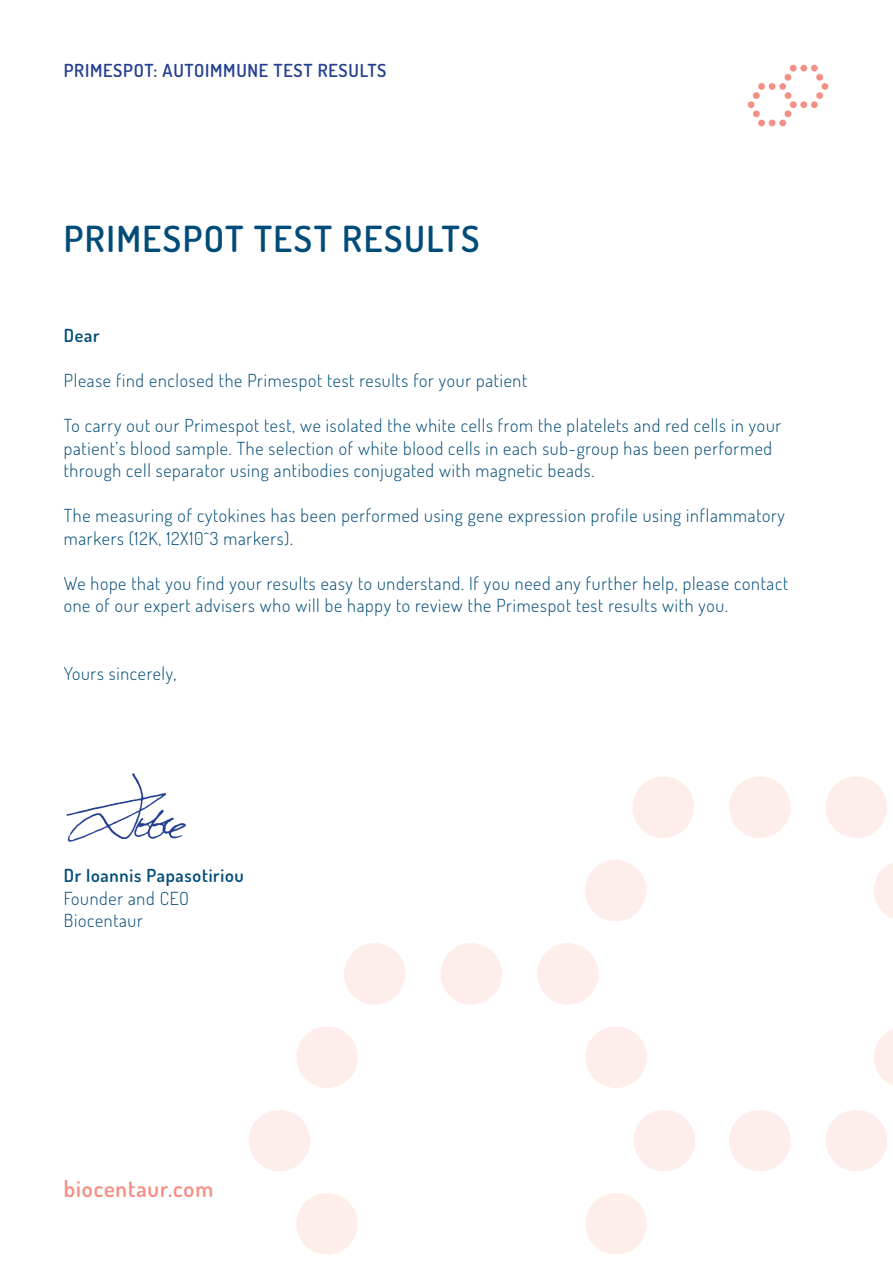
<style>
.page{position:relative;width:893px;height:1263px;background:#fff}
.page>*{position:absolute;margin:0;border:0;box-sizing:border-box;transform-origin:0 0}
.t1{font:600 36px "Dosis";letter-spacing:.04em;color:#004c78}
.t2{font:600 22.5px "Dosis";color:#f58e84}
.t3{font:300 18px/22.5px "Dosis";letter-spacing:.04em;color:#004c78}
.t4{font:600 18px "Dosis";letter-spacing:.04em;color:#25408f}
.t5{font:600 18px "Dosis";color:#004c78}
</style>
<div class="page">
<svg style="left:769px;top:120px;width:6px;height:6px"></svg>
<div style="left:758px;top:120px;width:7px;height:6px;background:#f58e84;border-radius:50%"></div>
<div style="left:779px;top:120px;width:7px;height:6px;background:#f58e84;border-radius:50%"></div>
<div style="left:785px;top:110px;width:6px;height:7px;background:#f58e84;border-radius:50%"></div>
<div style="left:753px;top:110px;width:7px;height:7px;background:#f58e84;border-radius:50%"></div>
<div style="left:748px;top:101px;width:6px;height:7px;background:#f58e84;border-radius:50%"></div>
<div style="left:790px;top:101px;width:7px;height:7px;background:#f58e84;border-radius:50%"></div>
<div style="left:785px;top:92px;width:6px;height:7px;background:#f58e84;border-radius:50%"></div>
<div style="left:753px;top:92px;width:7px;height:7px;background:#f58e84;border-radius:50%"></div>
<div style="left:779px;top:83px;width:7px;height:7px;background:#f58e84;border-radius:50%"></div>
<div style="left:769px;top:83px;width:6px;height:7px;background:#f58e84;border-radius:50%"></div>
<div style="left:758px;top:83px;width:7px;height:7px;background:#f58e84;border-radius:50%"></div>
<div style="left:800px;top:101px;width:7px;height:7px;background:#f58e84;border-radius:50%"></div>
<div style="left:811px;top:101px;width:7px;height:7px;background:#f58e84;border-radius:50%"></div>
<div style="left:816px;top:92px;width:7px;height:7px;background:#f58e84;border-radius:50%"></div>
<div style="left:821px;top:83px;width:7px;height:7px;background:#f58e84;border-radius:50%"></div>
<div style="left:816px;top:74px;width:7px;height:7px;background:#f58e84;border-radius:50%"></div>
<div style="left:785px;top:74px;width:6px;height:7px;background:#f58e84;border-radius:50%"></div>
<div style="left:811px;top:65px;width:7px;height:7px;background:#f58e84;border-radius:50%"></div>
<div style="left:800px;top:65px;width:7px;height:7px;background:#f58e84;border-radius:50%"></div>
<div style="left:790px;top:65px;width:7px;height:7px;background:#f58e84;border-radius:50%"></div>
<div style="left:585px;top:1193px;width:62px;height:62px;background:#fdeeec;border-radius:50%"></div>
<div style="left:296px;top:1193px;width:62px;height:62px;background:#fdeeec;border-radius:50%"></div>
<div style="left:249px;top:1110px;width:61px;height:61px;background:#fdeeec;border-radius:50%"></div>
<div style="left:633px;top:1110px;width:62px;height:61px;background:#fdeeec;border-radius:50%"></div>
<div style="left:585px;top:1026px;width:62px;height:62px;background:#fdeeec;border-radius:50%"></div>
<div style="left:296px;top:1026px;width:62px;height:62px;background:#fdeeec;border-radius:50%"></div>
<div style="left:537px;top:943px;width:62px;height:62px;background:#fdeeec;border-radius:50%"></div>
<div style="left:440px;top:943px;width:62px;height:62px;background:#fdeeec;border-radius:50%"></div>
<div style="left:344px;top:943px;width:62px;height:62px;background:#fdeeec;border-radius:50%"></div>
<div style="left:729px;top:1110px;width:62px;height:61px;background:#fdeeec;border-radius:50%"></div>
<div style="left:825px;top:1110px;width:62px;height:61px;background:#fdeeec;border-radius:50%"></div>
<svg style="left:874px;top:1029px;width:19px;height:56px"></svg>
<svg style="left:874px;top:862px;width:19px;height:57px"></svg>
<div style="left:585px;top:860px;width:61px;height:61px;background:#fdeeec;border-radius:50%"></div>
<div style="left:825px;top:776px;width:62px;height:62px;background:#fdeeec;border-radius:50%"></div>
<div style="left:729px;top:776px;width:62px;height:62px;background:#fdeeec;border-radius:50%"></div>
<div style="left:632px;top:776px;width:62px;height:62px;background:#fdeeec;border-radius:50%"></div>
<img style="left:66px;top:773px;width:120px;height:69px">
<p class="t4" style="left:64px;top:58px;width:324px">PRIMESPOT: AUTOIMMUNE TEST RESULTS</p>
<h1 class="t1" style="left:64px;top:215px;width:417px">PRIMESPOT TEST RESULTS</h1>
<p class="t5" style="left:64px;top:324px;width:37px">DEAR</p>
<p class="t3" style="left:64px;top:369px;width:465px">Please find enclosed the Primespot test results for your patient</p>
<p class="t3" style="left:64px;top:414px;width:719px">To carry out our Primespot test, we isolated the white cells from the platelets and red cells in your patient’s blood sample. The selection of white blood cells in each sub-group has been performed through cell separator using antibodies conjugated with magnetic beads.</p>
<p class="t3" style="left:64px;top:504px;width:723px">The measuring of cytokines has been performed using gene expression profile using inflammatory markers (12K, 12X10^3 markers).</p>
<p class="t3" style="left:64px;top:571px;width:726px">We hope that you find your results easy to understand. If you need any further help, please contact one of our expert advisers who will be happy to review the Primespot test results with you.</p>
<p class="t3" style="left:64px;top:661px;width:114px">Yours sincerely,</p>
<p class="t5" style="left:64px;top:864px;width:182px">DR IOANNIS PAPASOTIRIOU</p>
<p class="t3" style="left:64px;top:886px;width:127px">Founder and CEO<br>Biocentaur</p>
<p class="t2" style="left:64px;top:1174px;width:151px">BIOCENTAUR.COM</p>
</div>
